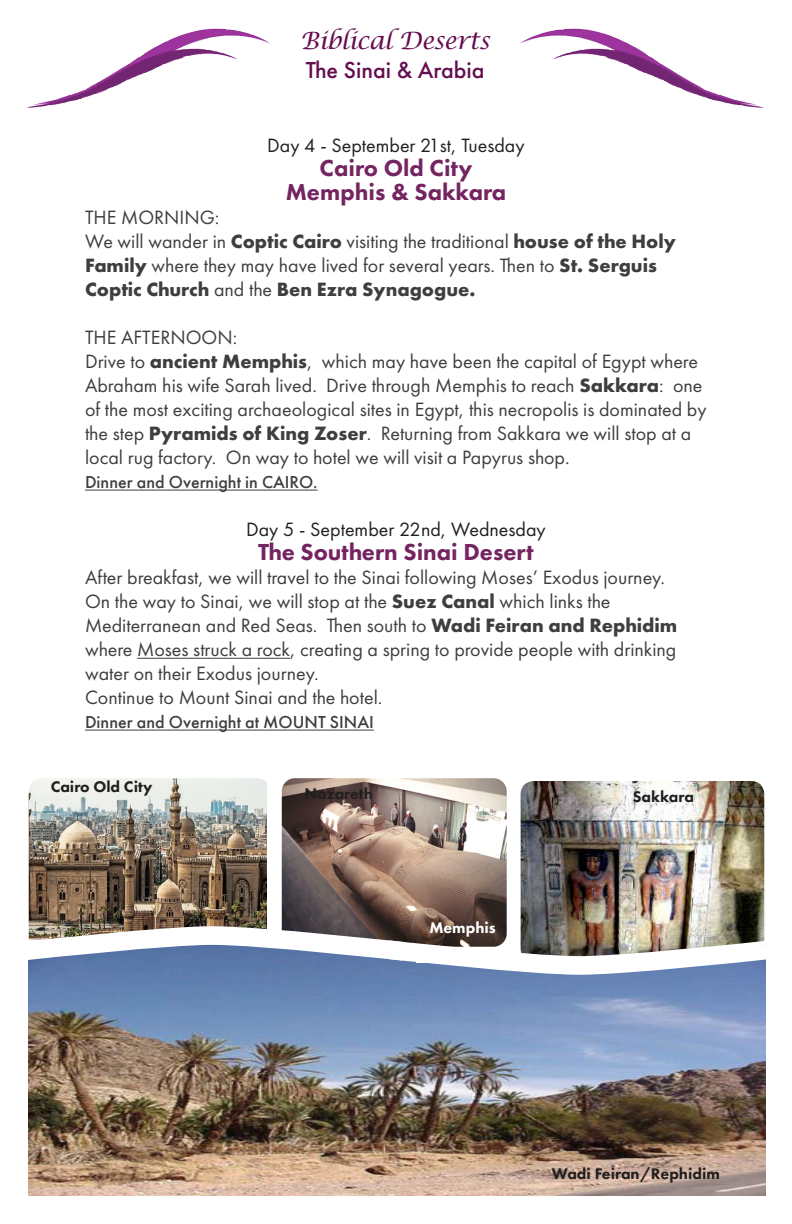
<style>
.page{position:relative;width:792px;height:1224px;background:#fff}
.page>*{position:absolute;margin:0;border:0;box-sizing:border-box;transform-origin:0 0}
.t1{font:800 24px "Futura PT";color:#742561}
.dinner_and_overnight{font:italic 24px "Lucida Calligraphy";letter-spacing:-.03em;color:#640d4f}
.dinner_and_overnight-2{font:500 24px "Futura PT";color:#640d4f}
.t2{font:20px/24px "Futura PT";color:#3e3e3f}
.t3{font:20px "Futura PT";color:#231f20}
.t4{font:500 18px "Futura PT";color:#3e3e3f}
.t5{font:800 16px "Futura PT";color:#231f20}
.t6{font:800 16px "Futura PT";color:#fff}
.s1{font-weight:700}
</style>
<div class="page">
<img style="left:27px;top:28px;width:242px;height:80px">
<img style="left:521px;top:28px;width:242px;height:80px">
<hr style="left:85px;top:490px;width:233px;height:1px;background:#3e3e3f">
<hr style="left:137px;top:658px;width:153px;height:1px;background:#3e3e3f">
<hr style="left:85px;top:730px;width:289px;height:1px;background:#3e3e3f">
<img style="left:29px;top:778px;width:238px;height:139px">
<img style="left:28px;top:984px;width:737px;height:212px">
<img style="left:521px;top:781px;width:243px;height:136px">
<img style="left:282px;top:778px;width:225px;height:139px">
<img style="left:28px;top:917px;width:738px;height:67px">
<p class="dinner_and_overnight" style="left:300px;top:26px;width:191px">Biblical Deserts</p>
<p class="dinner_and_overnight-2" style="left:306px;top:55px;width:180px">The Sinai &amp; Arabia</p>
<p class="t3" style="left:267px;top:134px;width:259px">Day 4 - September 21st, Tuesday</p>
<p class="t1" style="left:320px;top:153px;width:154px">Cairo Old City</p>
<p class="t1" style="left:286px;top:177px;width:222px">Memphis &amp; Sakkara</p>
<p class="t2" style="left:85px;top:206px;width:136px">THE MORNING:</p>
<p class="t2" style="left:85px;top:230px;width:592px">We will wander in <span class="s1">Coptic Cairo</span> visiting the traditional <span class="s1">house of the Holy<br>Family</span> where they may have lived for several years. Then to <span class="s1">St. Serguis<br>Coptic Church</span> and the <span class="s1">Ben Ezra Synagogue.</span></p>
<p class="t2" style="left:85px;top:326px;width:154px">THE AFTERNOON:</p>
<p class="t2" style="left:85px;top:350px;width:623px">Drive to <span class="s1">ancient Memphis</span>, which may have been the capital of Egypt where Abraham his wife Sarah lived. Drive through Memphis to reach <span class="s1">Sakkara</span>: one of the most exciting archaeological sites in Egypt, this necropolis is dominated by the step <span class="s1">Pyramids of King Zoser</span>. Returning from Sakkara we will stop at a local rug factory. On way to hotel we will visit a Papyrus shop.</p>
<p class="t4" style="left:85px;top:471px;width:234px">Dinner and Overnight in CAIRO.</p>
<p class="t3" style="left:246px;top:518px;width:301px">Day 5 - September 22nd, Wednesday</p>
<p class="t1" style="left:258px;top:537px;width:277px">The Southern Sinai Desert</p>
<p class="t2" style="left:85px;top:566px;width:582px">After breakfast, we will travel to the Sinai following Moses’ Exodus journey.</p>
<p class="t2" style="left:85px;top:590px;width:594px">On the way to Sinai, we will stop at the <span class="s1">Suez Canal</span> which links the Mediterranean and Red Seas. Then south to <span class="s1">Wadi Feiran and Rephidim </span>where Moses struck a rock, creating a spring to provide people with drinking water on their Exodus journey.</p>
<p class="t2" style="left:85px;top:686px;width:299px">Continue to Mount Sinai and the hotel.</p>
<p class="t4" style="left:85px;top:711px;width:290px">Dinner and Overnight at MOUNT SINAI</p>
<p class="t5" style="left:51px;top:776px;width:103px">Cairo Old City</p>
<p class="t5" style="left:304px;top:784px;width:70px">Nazareth</p>
<p class="t5" style="left:633px;top:786px;width:63px">Sakkara</p>
<p class="t6" style="left:429px;top:918px;width:68px">Memphis</p>
<p class="t5" style="left:552px;top:1163px;width:170px">Wadi Feiran/Rephidim</p>
</div>
